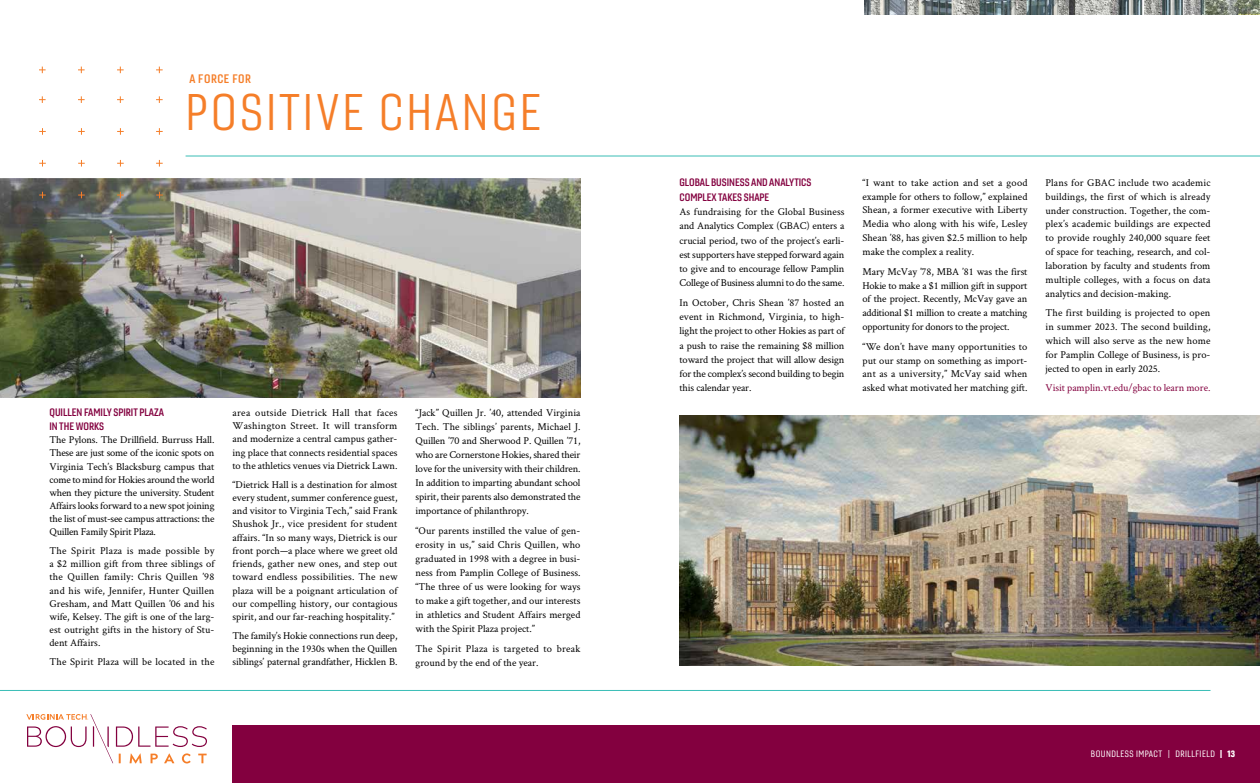
<style>
.page{position:relative;width:1260px;height:783px;background:#fff}
.page>*{position:absolute;margin:0;border:0;box-sizing:border-box;transform-origin:0 0}
.t1{font:50px "Gineso Con Boo";letter-spacing:.06em;color:#f57e29}
.t2{font:12px "Gineso Con Dem";letter-spacing:.05em;color:#f57e29}
.t3{font:10.5px/13.9px "Crimson Text";color:#000;text-align:justify}
.t4{font:10.5px/13.9px "Gineso Con Dem";color:#83003f}
.t5{font:10.5px/14px "Crimson Text";letter-spacing:.025em;color:#000}
.t6{font:10.5px "Crimson Text";letter-spacing:-.005em;color:#83003f}
.t7{font:9px "Gineso Con Reg";letter-spacing:.05em;color:#fff}
.s1{font-size:8px}
.s2{font-family:"Gineso Con Bla";font-size:8px}
.s3{font-family:"Gineso Con Bla"}
</style>
<div class="page">
<img style="left:0;top:179px;width:580px;height:219px">
<div style="left:232px;top:726px;width:1028px;height:57px;background:#83003f"></div>
<img style="left:865px;top:0;width:395px;height:14px">
<hr style="left:186px;top:156px;width:1074px;height:1px;background:#3abeb6">
<hr style="left:0;top:690px;width:1210px;height:1px;background:#3abeb6">
<svg style="left:39px;top:96px;width:7px;height:7px"></svg>
<svg style="left:39px;top:67px;width:7px;height:6px"></svg>
<svg style="left:78px;top:96px;width:7px;height:7px"></svg>
<svg style="left:78px;top:67px;width:7px;height:6px"></svg>
<svg style="left:117px;top:96px;width:7px;height:7px"></svg>
<svg style="left:117px;top:67px;width:7px;height:6px"></svg>
<svg style="left:156px;top:192px;width:7px;height:6px"></svg>
<svg style="left:39px;top:160px;width:7px;height:7px"></svg>
<svg style="left:117px;top:160px;width:7px;height:7px"></svg>
<svg style="left:117px;top:192px;width:7px;height:6px"></svg>
<svg style="left:78px;top:160px;width:7px;height:7px"></svg>
<svg style="left:78px;top:192px;width:7px;height:6px"></svg>
<svg style="left:156px;top:160px;width:7px;height:7px"></svg>
<svg style="left:39px;top:128px;width:7px;height:7px"></svg>
<svg style="left:78px;top:128px;width:7px;height:7px"></svg>
<svg style="left:117px;top:128px;width:7px;height:7px"></svg>
<svg style="left:156px;top:128px;width:7px;height:7px"></svg>
<svg style="left:156px;top:96px;width:7px;height:7px"></svg>
<svg style="left:156px;top:67px;width:7px;height:6px"></svg>
<svg style="left:39px;top:192px;width:7px;height:6px"></svg>
<img style="left:680px;top:415px;width:580px;height:251px">
<svg style="left:26px;top:714px;width:181px;height:49px"></svg>
<p class="t2" style="left:189px;top:72px;width:63px">A FORCE FOR</p>
<h1 class="t1" style="left:186px;top:82px;width:357px">POSITIVE CHANGE</h1>
<p class="t4" style="left:50px;top:405px;width:116px">QUILLEN FAMILY SPIRIT PLAZA<br>IN THE WORKS</p>
<p class="t3" style="left:50px;top:433px;width:167px;line-height:13.1px">The Pylons. The Drillfield. Burruss Hall.<br>These are just some of the iconic spots on Virginia Tech’s Blacksburg campus that come to mind for Hokies around the world when they picture the university. Student Affairs looks forward to a new spot joining the list of must-see campus attractions: the Quillen Family Spirit Plaza.</p>
<p class="t3" style="left:50px;top:544px;width:167px;line-height:13.1px">The Spirit Plaza is made possible by a $2 million gift from three siblings of the Quillen family: Chris Quillen ’98 and his wife, Jennifer, Hunter Quillen Gresham, and Matt Quillen ’06 and his wife, Kelsey. The gift is one of the larg&shy;est outright gifts in the history of Stu&shy;dent Affairs.</p>
<p class="t3" style="left:50px;top:654px;width:166px">The Spirit Plaza will be located in the</p>
<p class="t3" style="left:232px;top:406px;width:167px;line-height:13.2px">area outside Dietrick Hall that faces Washington Street. It will transform and modernize a central campus gather&shy;ing place that connects residential spaces to the athletics venues via Dietrick Lawn.</p>
<p class="t3" style="left:232px;top:477px;width:167px;line-height:13.2px">“Dietrick Hall is a destination for almost every student, summer conference guest, and visitor to Virginia Tech,” said Frank Shushok Jr., vice president for student affairs. “In so many ways, Dietrick is our front porch—a place where we greet old friends, gather new ones, and step out toward endless possibilities. The new plaza will be a poignant articulation of our compelling history, our contagious spirit, and our far-reaching hospitality.”</p>
<p class="t3" style="left:232px;top:629px;width:167px;line-height:13.2px">The family’s Hokie connections run deep, beginning in the 1930s when the Quillen siblings’ paternal grandfather, Hicklen B.</p>
<p class="t3" style="left:415px;top:405px;width:167px">“Jack” Quillen Jr. ’40, attended Virginia Tech. The siblings’ parents, Michael J.<br>Quillen ’70 and Sherwood P. Quillen ’71, who are Cornerstone Hokies, shared their love for the university with their children.<br>In addition to imparting abundant school spirit, their parents also demonstrated the importance of philanthropy.</p>
<p class="t3" style="left:415px;top:523px;width:167px">“Our parents instilled the value of gen&shy;erosity in us,” said Chris Quillen, who graduated in 1998 with a degree in busi&shy;ness from Pamplin College of Business. “The three of us were looking for ways to make a gift together, and our interests in athletics and Student Affairs merged with the Spirit Plaza project.”</p>
<p class="t5" style="left:415px;top:641px;width:167px">The Spirit Plaza is targeted to break ground by the end of the year.</p>
<p class="t4" style="left:680px;top:175px;width:133px;line-height:15px">GLOBAL BUSINESS AND ANALYTICS<br>COMPLEX TAKES SHAPE</p>
<p class="t3" style="left:680px;top:204px;width:167px;line-height:14.2px">As fundraising for the Global Business and Analytics Complex (GBAC) enters a crucial period, two of the project’s earli&shy;est supporters have stepped forward again to give and to encourage fellow Pamplin College of Business alumni to do the same.</p>
<p class="t3" style="left:680px;top:295px;width:167px;line-height:14.2px">In October, Chris Shean ’87 hosted an event in Richmond, Virginia, to high&shy;light the project to other Hokies as part of a push to raise the remaining $8 million toward the project that will allow design for the complex’s second building to begin this calendar year.</p>
<p class="t3" style="left:862px;top:175px;width:167px">“I want to take action and set a good example for others to follow,” explained Shean, a former executive with Liberty Media who along with his wife, Lesley Shean ’88, has given $2.5 million to help make the complex a reality.</p>
<p class="t3" style="left:862px;top:264px;width:167px">Mary McVay ’78, MBA ’81 was the first Hokie to make a $1 million gift in support of the project. Recently, McVay gave an additional $1 million to create a matching opportunity for donors to the project.</p>
<p class="t3" style="left:862px;top:339px;width:167px">“We don’t have many opportunities to put our stamp on something as import&shy;ant as a university,” McVay said when asked what motivated her matching gift.</p>
<p class="t3" style="left:1045px;top:175px;width:167px">Plans for GBAC include two academic buildings, the first of which is already under construction. Together, the com&shy;plex’s academic buildings are expected to provide roughly 240,000 square feet of space for teaching, research, and col&shy;laboration by faculty and students from multiple colleges, with a focus on data analytics and decision-making.</p>
<p class="t3" style="left:1045px;top:306px;width:167px">The first building is projected to open in summer 2023. The second building, which will also serve as the new home for Pamplin College of Business, is pro&shy;jected to open in early 2025.</p>
<p class="t6" style="left:1045px;top:381px;width:166px">Visit pamplin.vt.edu/gbac to learn more.</p>
<p class="t7" style="left:1091px;top:748px;width:146px">BOUNDLESS IMPACT <span class="s1">|</span> DRILLFIELD <span class="s2">|</span> <span class="s3">13</span></p>
</div>
